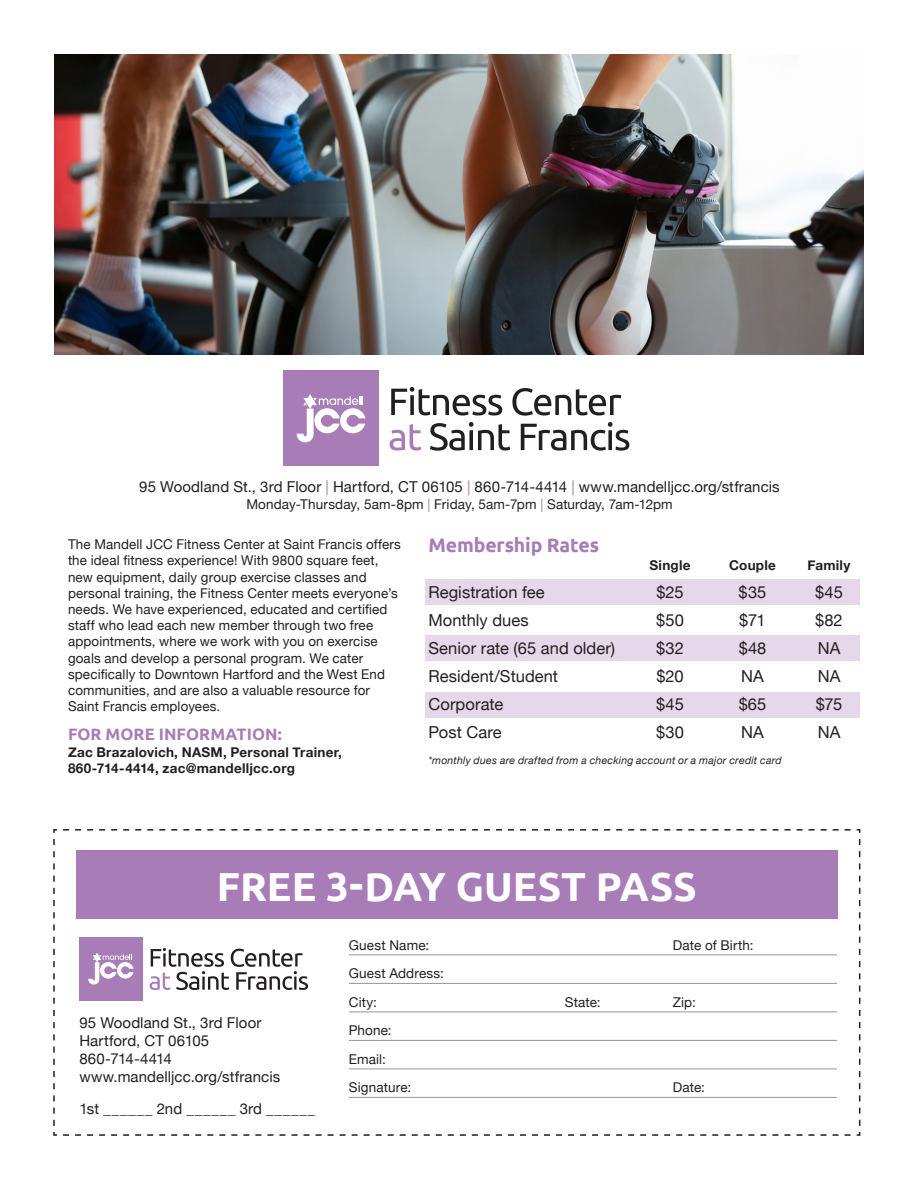
<style>
.page{position:relative;width:918px;height:1188px;background:#fff}
.page>*{position:absolute;margin:0;border:0;box-sizing:border-box;transform-origin:0 0}
.t1{font:700 40.5px "Ubuntu";color:#fff}
.t2{font:700 19.5px "Ubuntu";letter-spacing:-.01em;color:#a87cb7}
.t3{font:16.5px "Helvetica Neue";letter-spacing:.005em;color:#231f20}
.t4{font:700 16.5px "Ubuntu";letter-spacing:.005em;color:#a87cb7}
.t5{font:15px/18px "Helvetica Neue";letter-spacing:.005em;color:#231f20}
.t6{font:13.5px/16.2px "Helvetica Neue";letter-spacing:.01em;color:#231f20}
.t7{font:700 13.5px/16.2px "Helvetica Neue";letter-spacing:.02em;color:#231f20}
.t8{font:italic 10.5px "Helvetica Neue";letter-spacing:.025em;color:#231f20}
.s1{color:#a87cb7}
</style>
<div class="page">
<div style="left:426px;top:580px;width:434px;height:25px;background:#e4d8ea"></div>
<div style="left:426px;top:635px;width:434px;height:26px;background:#e4d8ea"></div>
<div style="left:426px;top:692px;width:434px;height:26px;background:#e4d8ea"></div>
<img style="left:55px;top:54px;width:809px;height:300px">
<svg style="left:391px;top:387px;width:111px;height:29px"></svg>
<svg style="left:512px;top:388px;width:109px;height:28px"></svg>
<svg style="left:390px;top:424px;width:31px;height:27px"></svg>
<svg style="left:430px;top:422px;width:80px;height:29px"></svg>
<svg style="left:521px;top:422px;width:108px;height:29px"></svg>
<div style="left:283px;top:370px;width:96px;height:96px;background:#a87cb7"></div>
<svg style="left:297px;top:394px;width:68px;height:48px"></svg>
<svg style="left:53px;top:829px;width:808px;height:307px"></svg>
<div style="left:76px;top:851px;width:762px;height:68px;background:#a87cb7"></div>
<p class="t5" style="left:139px;top:478px;width:642px">95 Woodland St., 3rd Floor <span class="s1">|</span> Hartford, CT 06105 <span class="s1">|</span> 860-714-4414 <span class="s1">|</span> www.mandelljcc.org/stfrancis</p>
<p class="t6" style="left:246px;top:496px;width:428px">Monday-Thursday, 5am-8pm <span class="s1">|</span> Friday, 5am-7pm <span class="s1">|</span> Saturday, 7am-12pm</p>
<p class="t6" style="left:68px;top:536px;width:334px">The Mandell JCC Fitness Center at Saint Francis offers the ideal fitness experience! With 9800 square feet, new equipment, daily group exercise classes and personal training, the Fitness Center meets everyone’s needs. We have experienced, educated and certified staff who lead each new member through two free appointments, where we work with you on exercise goals and develop a personal program. We cater specifically to Downtown Hartford and the West End communities, and are also a valuable resource for Saint Francis employees.</p>
<p class="t4" style="left:68px;top:725px;width:216px">FOR MORE INFORMATION:</p>
<p class="t7" style="left:68px;top:743px;width:276px">Zac Brazalovich, NASM, Personal Trainer,<br>860-714-4414, zac@mandelljcc.org</p>
<h2 class="t2" style="left:429px;top:533px;width:172px">Membership Rates</h2>
<p class="t7" style="left:650px;top:557px;width:42px">Single</p>
<p class="t7" style="left:729px;top:557px;width:48px">Couple</p>
<p class="t7" style="left:808px;top:557px;width:44px">Family</p>
<p class="t3" style="left:429px;top:582px;width:118px">Registration fee</p>
<p class="t3" style="left:656px;top:582px;width:29px">$25</p>
<p class="t3" style="left:739px;top:582px;width:29px">$35</p>
<p class="t3" style="left:815px;top:582px;width:29px">$45</p>
<p class="t3" style="left:429px;top:610px;width:102px">Monthly dues</p>
<p class="t3" style="left:656px;top:610px;width:29px">$50</p>
<p class="t3" style="left:739px;top:610px;width:28px">$71</p>
<p class="t3" style="left:815px;top:610px;width:29px">$82</p>
<p class="t3" style="left:429px;top:638px;width:188px">Senior rate (65 and older)</p>
<p class="t3" style="left:656px;top:638px;width:29px">$32</p>
<p class="t3" style="left:739px;top:638px;width:29px">$48</p>
<p class="t3" style="left:818px;top:638px;width:24px">NA</p>
<p class="t3" style="left:429px;top:666px;width:131px">Resident/Student</p>
<p class="t3" style="left:656px;top:666px;width:29px">$20</p>
<p class="t3" style="left:741px;top:666px;width:24px">NA</p>
<p class="t3" style="left:818px;top:666px;width:24px">NA</p>
<p class="t3" style="left:429px;top:694px;width:76px">Corporate</p>
<p class="t3" style="left:656px;top:694px;width:29px">$45</p>
<p class="t3" style="left:739px;top:694px;width:29px">$65</p>
<p class="t3" style="left:816px;top:694px;width:28px">$75</p>
<p class="t3" style="left:429px;top:722px;width:75px">Post Care</p>
<p class="t3" style="left:656px;top:722px;width:29px">$30</p>
<p class="t3" style="left:741px;top:722px;width:24px">NA</p>
<p class="t3" style="left:818px;top:722px;width:24px">NA</p>
<p class="t8" style="left:429px;top:754px;width:355px">*monthly dues are drafted from a checking account or a major credit card</p>
<h1 class="t1" style="left:217px;top:862px;width:481px">FREE 3-DAY GUEST PASS</h1>
<p class="t5" style="left:79px;top:1014px;width:202px">95 Woodland St., 3rd Floor<br>Hartford, CT 06105<br>860-714-4414 www.mandelljcc.org/stfrancis</p>
<p class="t5" style="left:79px;top:1099px;width:238px">1st ______ 2nd ______ 3rd ______</p>
<p class="t6" style="left:349px;top:937px;width:82px">Guest Name:</p>
<p class="t6" style="left:673px;top:937px;width:82px">Date of Birth:</p>
<p class="t6" style="left:349px;top:959px;width:97px;line-height:28.5px">Guest Address:<br>City:</p>
<p class="t6" style="left:565px;top:994px;width:37px">State:</p>
<p class="t6" style="left:673px;top:994px;width:24px">Zip:</p>
<p class="t6" style="left:349px;top:1016px;width:64px;line-height:28.5px">Phone:<br>Email:<br>Signature:</p>
<p class="t6" style="left:673px;top:1079px;width:34px">Date:</p>
</div>
